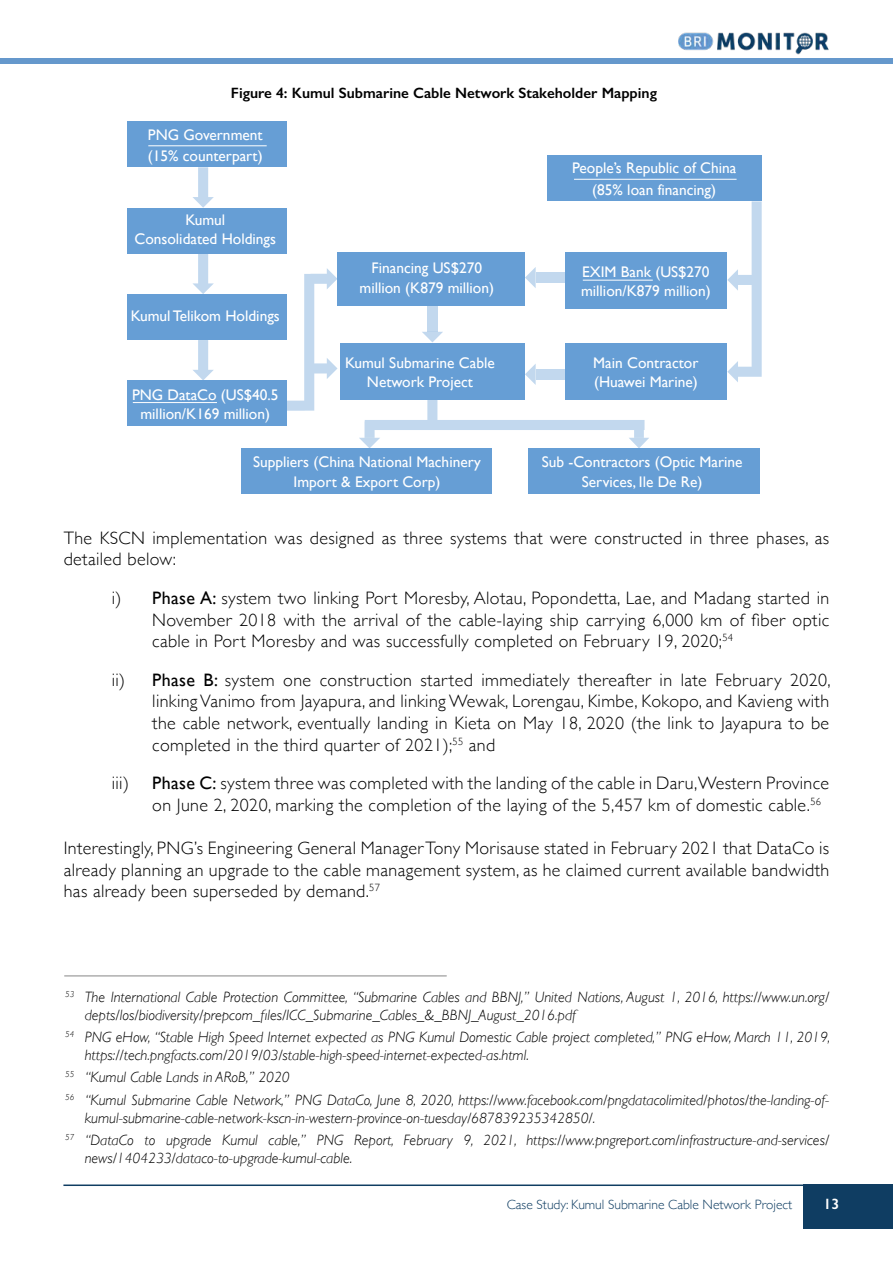
<style>
.page{position:relative;width:893px;height:1263px;background:#fff}
.page>*{position:absolute;margin:0;border:0;box-sizing:border-box;transform-origin:0 0}
.t1{font:300 18px/21.6px "Gill Sans";letter-spacing:.02em;color:#000;text-align:justify}
.t2{font:15.3px/19.5px "Gill Sans";color:#fff;text-align:center}
.t3{font:italic 300 15px/18px "Gill Sans";color:#000}
.t4{font:600 15px "Gill Sans";color:#000}
.t5{font:600 15px "Gill Sans";color:#fff}
.t6{font:300 13.5px "Gill Sans";color:#0f3d62}
.s1{font-weight:400}
</style>
<div class="page">
<div style="left:803px;top:1184px;width:90px;height:45px;background:#0f3d62"></div>
<hr style="left:64px;top:1184px;width:739px;height:2px;background:#103d62">
<div style="left:0;top:58px;width:893px;height:6px;background:#6598cc"></div>
<img style="left:678px;top:32px;width:151px;height:23px">
<div style="left:127px;top:121px;width:160px;height:46px;background:#669ed5"></div>
<div style="left:127px;top:208px;width:160px;height:46px;background:#669ed5"></div>
<div style="left:547px;top:155px;width:215px;height:46px;background:#669ed5"></div>
<div style="left:127px;top:294px;width:160px;height:46px;background:#669ed5"></div>
<div style="left:127px;top:380px;width:160px;height:46px;background:#669ed5"></div>
<div style="left:340px;top:343px;width:185px;height:57px;background:#669ed5"></div>
<div style="left:241px;top:448px;width:251px;height:46px;background:#669ed5"></div>
<div style="left:528px;top:448px;width:232px;height:46px;background:#669ed5"></div>
<div style="left:337px;top:252px;width:188px;height:53px;background:#669ed5"></div>
<hr style="left:148px;top:145px;width:119px;height:1px;background:#fff">
<hr style="left:574px;top:179px;width:163px;height:1px;background:#fff">
<div style="left:565px;top:343px;width:162px;height:57px;background:#669ed5"></div>
<div style="left:565px;top:252px;width:162px;height:57px;background:#669ed5"></div>
<hr style="left:133px;top:402px;width:84px;height:1px;background:#fff">
<hr style="left:583px;top:280px;width:70px;height:1px;background:#fff">
<div style="left:536px;top:273px;width:29px;height:10px;background:#c2d8ee"></div>
<svg style="left:525px;top:267px;width:11px;height:21px"></svg>
<div style="left:536px;top:369px;width:29px;height:10px;background:#c2d8ee"></div>
<svg style="left:525px;top:364px;width:11px;height:21px"></svg>
<svg style="left:427px;top:305px;width:10px;height:27px"></svg>
<svg style="left:422px;top:332px;width:21px;height:10px"></svg>
<svg style="left:193px;top:167px;width:21px;height:41px"></svg>
<svg style="left:193px;top:254px;width:21px;height:40px"></svg>
<svg style="left:193px;top:340px;width:21px;height:40px"></svg>
<svg style="left:359px;top:400px;width:290px;height:48px"></svg>
<svg style="left:727px;top:201px;width:35px;height:181px"></svg>
<svg style="left:287px;top:268px;width:50px;height:143px"></svg>
<hr style="left:65px;top:975px;width:381px;height:1px;background:#878787">
<p class="t4" style="left:231px;top:84px;width:428px">Figure 4: Kumul Submarine Cable Network Stakeholder Mapping</p>
<p class="t2" style="left:148px;top:124px;width:116px;line-height:21px;text-align:left">PNG Government (15% counterpart)</p>
<p class="t2" style="left:134px;top:211px;width:143px;line-height:18.1px">Kumul<br>Consolidated Holdings</p>
<p class="t2" style="left:131px;top:306px;width:151px">Kumul Telikom Holdings</p>
<p class="t2" style="left:132px;top:384px;width:148px">PNG DataCo (US$40.5 million/K169 million)</p>
<p class="t2" style="left:359px;top:258px;width:136px">Financing US$270 million (K879 million)</p>
<p class="t2" style="left:572px;top:156px;width:166px;line-height:22.4px">People’s Republic of China (85% loan financing)</p>
<p class="t2" style="left:581px;top:262px;width:131px;text-align:left">EXIM Bank (US$270 million/K879 million)</p>
<p class="t2" style="left:345px;top:353px;width:151px">Kumul Submarine Cable<br>Network Project</p>
<p class="t2" style="left:593px;top:353px;width:107px;text-align:left">Main Contractor (Huawei Marine)</p>
<p class="t2" style="left:253px;top:452px;width:229px">Suppliers (China National Machinery<br>Import &amp; Export Corp)</p>
<p class="t2" style="left:542px;top:452px;width:202px">Sub -Contractors (Optic Marine<br>Services, Ile De Re)</p>
<p class="t1" style="left:64px;top:526px;width:767px">The KSCN implementation was designed as three systems that were constructed in three phases, as detailed below:</p>
<p class="t1" style="left:152px;top:586px;width:678px;text-indent:-40px">i) <span class="s1">Phase A:</span> system two linking Port Moresby, Alotau, Popondetta, Lae, and Madang started in November 2018 with the arrival of the cable-laying ship carrying 6,000 km of fiber optic cable in Port Moresby and was successfully completed on February 19, 2020;<sup>54</sup></p>
<p class="t1" style="left:152px;top:668px;width:680px;text-indent:-40px">ii) <span class="s1">Phase B:</span> system one construction started immediately thereafter in late February 2020, linking Vanimo from Jayapura, and linking Wewak, Lorengau, Kimbe, Kokopo, and Kavieng with the cable network, eventually landing in Kieta on May 18, 2020 (the link to Jayapura to be completed in the third quarter of 2021);<sup>55</sup> and</p>
<p class="t1" style="left:112px;top:772px;width:19px">iii)</p>
<p class="t1" style="left:152px;top:772px;width:678px"><span class="s1">Phase C:</span> system three was completed with the landing of the cable in Daru, Western Province on June 2, 2020, marking the completion of the laying of the 5,457 km of domestic cable.<sup>56</sup></p>
<p class="t1" style="left:64px;top:836px;width:767px">Interestingly, PNG’s Engineering General Manager Tony Morisause stated in February 2021 that DataCo is already planning an upgrade to the cable management system, as he claimed current available bandwidth has already been superseded by demand.<sup>57</sup></p>
<p class="t3" style="left:85px;top:988px;width:746px;text-indent:-20px"><sup>53</sup> The International Cable Protection Committee, “Submarine Cables and BBNJ,” United Nations, August 1, 2016, https://www.un.org/ depts/los/biodiversity/prepcom_files/ICC_Submarine_Cables_&amp;_BBNJ_August_2016.pdf</p>
<p class="t3" style="left:85px;top:1028px;width:747px;text-indent:-20px"><sup>54</sup> PNG eHow, “Stable High Speed Internet expected as PNG Kumul Domestic Cable project completed,” PNG eHow, March 11, 2019, https://tech.pngfacts.com/2019/03/stable-high-speed-internet-expected-as.html.</p>
<p class="t3" style="left:65px;top:1066px;width:765px;line-height:22.2px"><sup>55</sup> “Kumul Cable Lands in ARoB,” 2020<br><sup>56</sup> “Kumul Submarine Cable Network,” PNG DataCo, June 8, 2020, https://www.facebook.com/pngdatacolimited/photos/the-landing-of-</p>
<p class="t3" style="left:65px;top:1106px;width:765px;line-height:22.2px;text-indent:20px">kumul-submarine-cable-network-kscn-in-western-province-on-tuesday/687839235342850/.<br><sup>57</sup> “DataCo to upgrade Kumul cable,” PNG Report, February 9, 2021, https://www.pngreport.com/infrastructure-and-services/</p>
<p class="t3" style="left:85px;top:1149px;width:269px">news/1404233/dataco-to-upgrade-kumul-cable.</p>
<p class="t6" style="left:507px;top:1194px;width:287px">Case Study: Kumul Submarine Cable Network Project</p>
<p class="t5" style="left:823px;top:1195px;width:17px">13</p>
</div>
